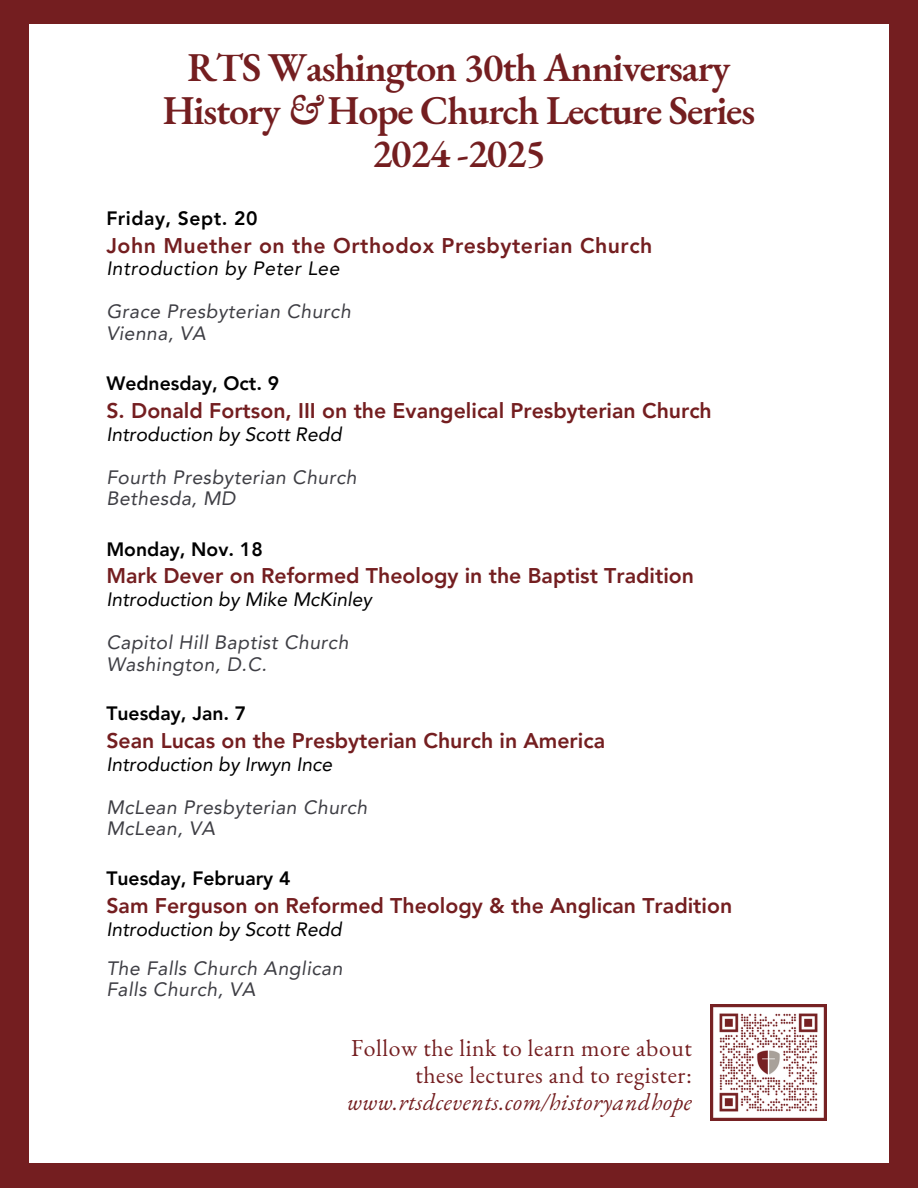
<style>
.page{position:relative;width:918px;height:1188px;background:#741e20}
.page>*{position:absolute;margin:0;border:0;box-sizing:border-box;transform-origin:0 0}
.t1{font:600 39.9px/42.8px "EB Garamond";letter-spacing:-.03em;color:#741e20;text-align:center}
.t2{font:23.7px/27px "EB Garamond";letter-spacing:.025em;color:#741e20;text-align:right}
.t3{font:800 21.3px "Avenir LT Pro";color:#741e20}
.t4{font:800 21.3px "Avenir LT Pro";letter-spacing:.025em;color:#741e20}
.t5{font:italic 19.35px "Avenir LT Pro";letter-spacing:.025em;color:#3e3e44}
.t6{font:italic 19.35px "Avenir LT Pro";color:#000}
.t7{font:800 19.35px "Avenir LT Pro";color:#000}
.t8{font:italic 19.35px "Avenir LT Pro";letter-spacing:.025em;color:#000}
.t9{font:800 19.35px "Avenir LT Pro";letter-spacing:.025em;color:#000}
.s1{font-style:italic}
</style>
<div class="page">
<div style="left:29px;top:24px;width:860px;height:1139px;background:#fff"></div>
<img style="left:710px;top:1004px;width:116px;height:116px">
<h1 class="t1" style="left:163px;top:46px;width:594px">RTS Washington 30th Anniversary<br>History <span class="s1">&amp;</span> Hope Church Lecture Series</h1>
<p class="t1" style="left:372px;top:131px;width:175px">2024 -2025</p>
<h3 class="t9" style="left:106px;top:210px;width:153px">Friday, Sept. 20</h3>
<p class="t4" style="left:106px;top:236px;width:548px">John Muether on the Orthodox Presbyterian Church</p>
<p class="t8" style="left:106px;top:261px;width:235px">Introduction by Peter Lee</p>
<p class="t5" style="left:106px;top:303px;width:246px">Grace Presbyterian Church</p>
<p class="t5" style="left:106px;top:325px;width:101px">Vienna, VA</p>
<h3 class="t7" style="left:106px;top:375px;width:174px">Wednesday, Oct. 9</h3>
<p class="t3" style="left:106px;top:402px;width:607px">S. Donald Fortson, III on the Evangelical Presbyterian Church</p>
<p class="t6" style="left:106px;top:426px;width:237px">Introduction by Scott Redd</p>
<p class="t5" style="left:106px;top:469px;width:252px">Fourth Presbyterian Church</p>
<p class="t5" style="left:106px;top:491px;width:131px">Bethesda, MD</p>
<p class="t7" style="left:106px;top:541px;width:158px">Monday, Nov. 18</p>
<p class="t3" style="left:106px;top:567px;width:589px">Mark Dever on Reformed Theology in the Baptist Tradition</p>
<p class="t6" style="left:106px;top:592px;width:267px">Introduction by Mike McKinley</p>
<h3 class="t5" style="left:106px;top:634px;width:244px">Capitol Hill Baptist Church</h3>
<p class="t5" style="left:106px;top:656px;width:162px">Washington, D.C.</p>
<h3 class="t7" style="left:106px;top:706px;width:141px">Tuesday, Jan. 7</h3>
<p class="t3" style="left:106px;top:732px;width:500px">Sean Lucas on the Presbyterian Church in America</p>
<p class="t6" style="left:106px;top:756px;width:227px">Introduction by Irwyn Ince</p>
<p class="t5" style="left:106px;top:799px;width:263px">McLean Presbyterian Church</p>
<p class="t5" style="left:106px;top:821px;width:110px">McLean, VA</p>
<h3 class="t7" style="left:106px;top:871px;width:186px">Tuesday, February 4</h3>
<p class="t3" style="left:106px;top:897px;width:627px">Sam Ferguson on Reformed Theology &amp; the Anglican Tradition</p>
<p class="t6" style="left:106px;top:921px;width:237px">Introduction by Scott Redd</p>
<p class="t5" style="left:106px;top:960px;width:238px">The Falls Church Anglican</p>
<p class="t5" style="left:106px;top:982px;width:151px">Falls Church, VA</p>
<p class="t2" style="left:347px;top:1035px;width:346px">Follow the link to learn more about these lectures and to register: <span class="s1">www.rtsdcevents.com/historyandhope</span></p>
</div>
